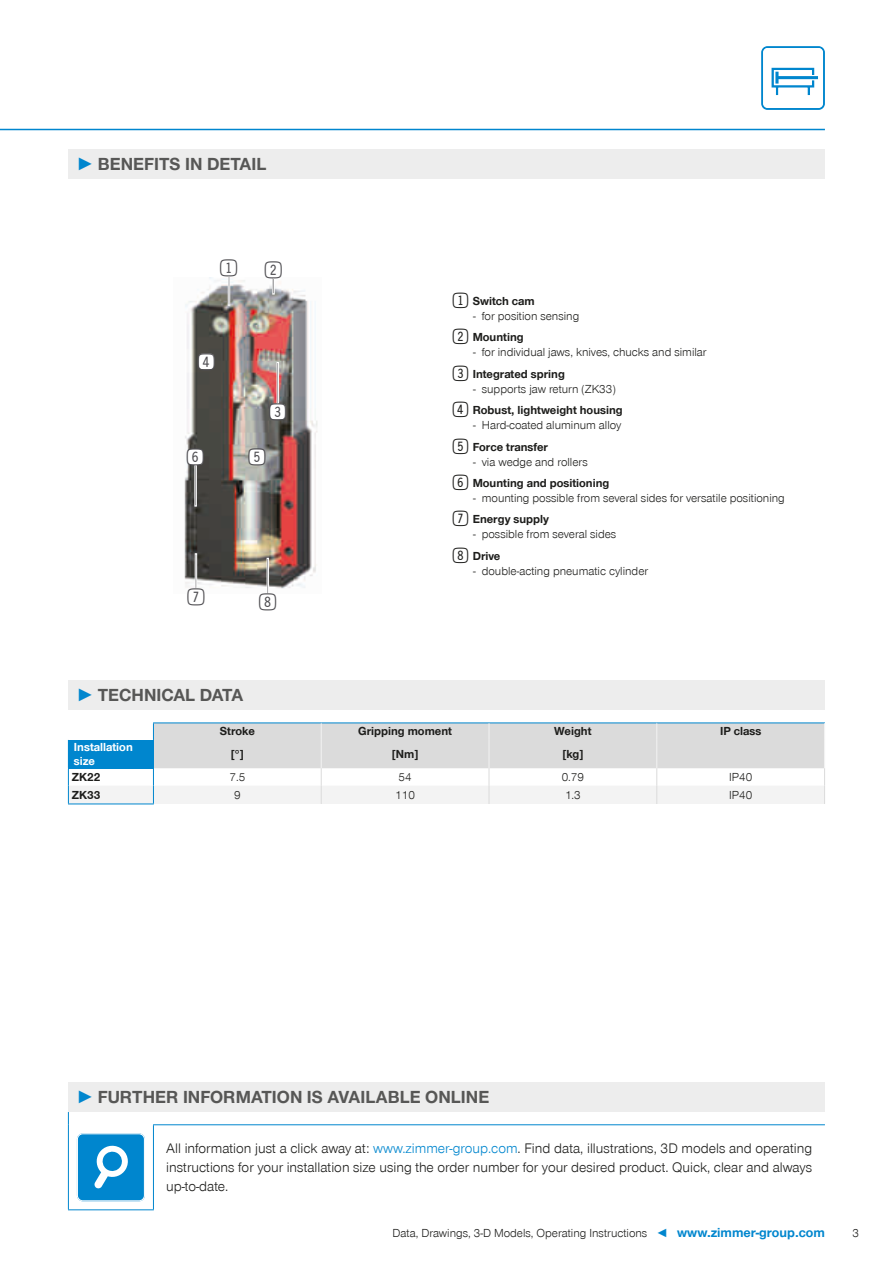
<style>
.page{position:relative;width:893px;height:1263px;background:#fff}
.page>*{position:absolute;margin:0;border:0;box-sizing:border-box;transform-origin:0 0}
.t1{font:28.2px "Double Digits Super Square";color:#4f4e52}
.t2{font:700 18px "Zimmer Group Sans Global";color:#575756}
.CB_AF_Fließtext_9_5{font:300 14.25px/19.2px "Zimmer Group Sans Global";color:#1d1d1b;text-align:justify}
.CB_AF_Seitenzahl_rec{font:300 12px "Zimmer Group Sans Global";color:#1d1d1b}
.CB_AF_Fußnote_zentri{font:700 12px "Zimmer Group Sans Global";color:#1d1d1b}
.CB_AF_Fußnote_zentri-2{font:300 12px "Zimmer Group Sans Global";color:#1d1d1b}
.CB_AF_Tabellentext_B{font:700 12px/13.5px "Zimmer Group Sans Global";color:#fff}
.CB_AF_Seitenzahl_lin{font:700 12px "Zimmer Group Sans Global";color:#1d1d1b}
.s1{font-family:"Zimmer Group Sans";color:#0086ce}
.s2{font-family:"Double Digits Super Square";font-weight:400;font-size:25.5px}
.s3{color:#0086ce}
.s4{font-weight:700;font-size:13.5px;color:#0086ce}
</style>
<div class="page">
<svg style="left:761px;top:46px;width:64px;height:64px"></svg>
<img style="left:184px;top:277px;width:134px;height:312px">
<div style="left:228px;top:276px;width:2px;height:29px;border:1px solid #fff"></div>
<svg style="left:273px;top:278px;width:1px;height:16px"></svg>
<div style="left:265px;top:262px;width:16px;height:16px;background:#fff;border-radius:50%"></div>
<div style="left:199px;top:354px;width:15px;height:15px;background:#fff;border-radius:50%"></div>
<div style="left:277px;top:362px;width:2px;height:42px;border:1px solid #fff"></div>
<div style="left:270px;top:404px;width:16px;height:15px;background:#fff;border-radius:50%"></div>
<div style="left:195px;top:553px;width:2px;height:36px;border:1px solid #fff"></div>
<div style="left:195px;top:465px;width:2px;height:41px;border:1px solid #fff"></div>
<div style="left:187px;top:449px;width:16px;height:16px;background:#fff;border-radius:50%"></div>
<div style="left:249px;top:449px;width:16px;height:16px;background:#fff;border-radius:50%"></div>
<div style="left:267px;top:558px;width:2px;height:36px;border:1px solid #fff"></div>
<hr style="left:0;top:129px;width:825px;height:1px;background:#0086ce">
<div style="left:68px;top:149px;width:757px;height:30px;background:#ededed"></div>
<div style="left:68px;top:680px;width:757px;height:30px;background:#ededed"></div>
<hr style="left:153px;top:722px;width:168px;height:1px;background:#0086ce">
<hr style="left:321px;top:722px;width:168px;height:1px;background:#0086ce">
<hr style="left:489px;top:722px;width:168px;height:1px;background:#0086ce">
<hr style="left:657px;top:722px;width:168px;height:1px;background:#0086ce">
<svg style="left:68px;top:723px;width:757px;height:81px"></svg>
<hr style="left:68px;top:768px;width:86px;height:1px;background:#0086ce">
<div style="left:68px;top:1082px;width:757px;height:30px;background:#ededed"></div>
<hr style="left:153px;top:1124px;width:672px;height:1px;background:#0086ce">
<svg style="left:68px;top:1112px;width:1px;height:13px"></svg>
<hr style="left:68px;top:1125px;width:1px;height:84px;background:#0086ce">
<hr style="left:153px;top:1125px;width:1px;height:84px;background:#0086ce">
<hr style="left:68px;top:1209px;width:86px;height:1px;background:#0086ce">
<div style="left:77px;top:1133px;width:68px;height:68px;background:#0086ce;border-radius:6px"></div>
<svg style="left:94px;top:1145px;width:34px;height:44px"></svg>
<div style="left:77px;top:1133px;width:68px;height:68px;border:1px solid #fff;border-radius:5px"></div>
<p class="t2" style="left:77px;top:153px;width:191px"><span class="s1">►</span> BENEFITS IN DETAIL</p>
<p class="t1" style="left:220px;top:257px;width:68px">1 2</p>
<p class="t1" style="left:198px;top:349px;width:23px">4</p>
<p class="t1" style="left:269px;top:399px;width:23px">3</p>
<p class="t1" style="left:187px;top:445px;width:23px">6</p>
<p class="t1" style="left:248px;top:445px;width:23px">5</p>
<p class="t1" style="left:187px;top:585px;width:23px">7</p>
<p class="t1" style="left:259px;top:590px;width:23px">8</p>
<p class="CB_AF_Fußnote_zentri" style="left:453px;top:294px;width:83px"><span class="s2">1</span>Switch cam</p>
<p class="CB_AF_Seitenzahl_rec" style="left:473px;top:309px;width:107px">- for position sensing</p>
<p class="CB_AF_Fußnote_zentri" style="left:453px;top:330px;width:72px"><span class="s2">2</span>Mounting</p>
<p class="CB_AF_Seitenzahl_rec" style="left:473px;top:345px;width:235px">- for individual jaws, knives, chucks and similar</p>
<p class="CB_AF_Fußnote_zentri" style="left:453px;top:367px;width:113px"><span class="s2">3</span>Integrated spring</p>
<p class="CB_AF_Seitenzahl_rec" style="left:473px;top:382px;width:144px">- supports jaw return (ZK33)</p>
<p class="CB_AF_Fußnote_zentri" style="left:453px;top:403px;width:171px"><span class="s2">4</span>Robust, lightweight housing</p>
<p class="CB_AF_Seitenzahl_rec" style="left:473px;top:418px;width:150px">- Hard-coated aluminum alloy</p>
<p class="CB_AF_Fußnote_zentri" style="left:453px;top:439px;width:97px"><span class="s2">5</span>Force transfer</p>
<p class="CB_AF_Seitenzahl_rec" style="left:473px;top:454px;width:116px">- via wedge and rollers</p>
<p class="CB_AF_Fußnote_zentri" style="left:453px;top:476px;width:158px"><span class="s2">6</span>Mounting and positioning</p>
<p class="CB_AF_Seitenzahl_rec" style="left:473px;top:491px;width:313px">- mounting possible from several sides for versatile positioning</p>
<p class="CB_AF_Fußnote_zentri" style="left:453px;top:512px;width:98px"><span class="s2">7</span>Energy supply</p>
<p class="CB_AF_Seitenzahl_rec" style="left:473px;top:527px;width:145px">- possible from several sides</p>
<p class="CB_AF_Fußnote_zentri" style="left:453px;top:548px;width:49px"><span class="s2">8</span>Drive</p>
<p class="CB_AF_Seitenzahl_rec" style="left:473px;top:563px;width:176px">- double-acting pneumatic cylinder</p>
<p class="t2" style="left:77px;top:684px;width:168px"><span class="s1">►</span> TECHNICAL DATA</p>
<p class="CB_AF_Fußnote_zentri" style="left:220px;top:724px;width:37px">Stroke</p>
<p class="CB_AF_Fußnote_zentri" style="left:358px;top:724px;width:95px">Gripping moment</p>
<p class="CB_AF_Fußnote_zentri" style="left:554px;top:724px;width:39px">Weight</p>
<p class="CB_AF_Fußnote_zentri" style="left:720px;top:724px;width:43px">IP class</p>
<p class="CB_AF_Tabellentext_B" style="left:74px;top:740px;width:60px">Installation size</p>
<p class="CB_AF_Fußnote_zentri" style="left:231px;top:747px;width:14px">[°]</p>
<p class="CB_AF_Fußnote_zentri" style="left:392px;top:747px;width:28px">[Nm]</p>
<p class="CB_AF_Fußnote_zentri" style="left:563px;top:747px;width:22px">[kg]</p>
<p class="CB_AF_Seitenzahl_lin" style="left:72px;top:770px;width:30px">ZK22</p>
<p class="CB_AF_Fußnote_zentri-2" style="left:229px;top:770px;width:17px">7.5</p>
<p class="CB_AF_Fußnote_zentri-2" style="left:399px;top:770px;width:15px">54</p>
<p class="CB_AF_Fußnote_zentri-2" style="left:562px;top:770px;width:24px">0.79</p>
<p class="CB_AF_Fußnote_zentri-2" style="left:729px;top:770px;width:25px">IP40</p>
<p class="CB_AF_Seitenzahl_lin" style="left:72px;top:787px;width:30px">ZK33</p>
<p class="CB_AF_Fußnote_zentri-2" style="left:234px;top:787px;width:8px">9</p>
<p class="CB_AF_Fußnote_zentri-2" style="left:395px;top:787px;width:21px">110</p>
<p class="CB_AF_Fußnote_zentri-2" style="left:565px;top:787px;width:17px">1.3</p>
<p class="CB_AF_Fußnote_zentri-2" style="left:729px;top:787px;width:25px">IP40</p>
<p class="t2" style="left:77px;top:1086px;width:414px"><span class="s1">►</span> FURTHER INFORMATION IS AVAILABLE ONLINE</p>
<p class="CB_AF_Fließtext_9_5" style="left:166px;top:1138px;width:647px">All information just a click away at: <span class="s3">www.zimmer-group.com</span>. Find data, illustrations, 3D models and operating instructions for your installation size using the order number for your desired product. Quick, clear and always up-to-date.</p>
<p class="CB_AF_Seitenzahl_rec" style="left:392px;top:1226px;width:434px">Data, Drawings, 3-D Models, Operating Instructions <span class="s3">◄</span> <span class="s4">www.zimmer-group.com</span></p>
<p class="CB_AF_Seitenzahl_rec" style="left:852px;top:1226px;width:8px">3</p>
</div>
